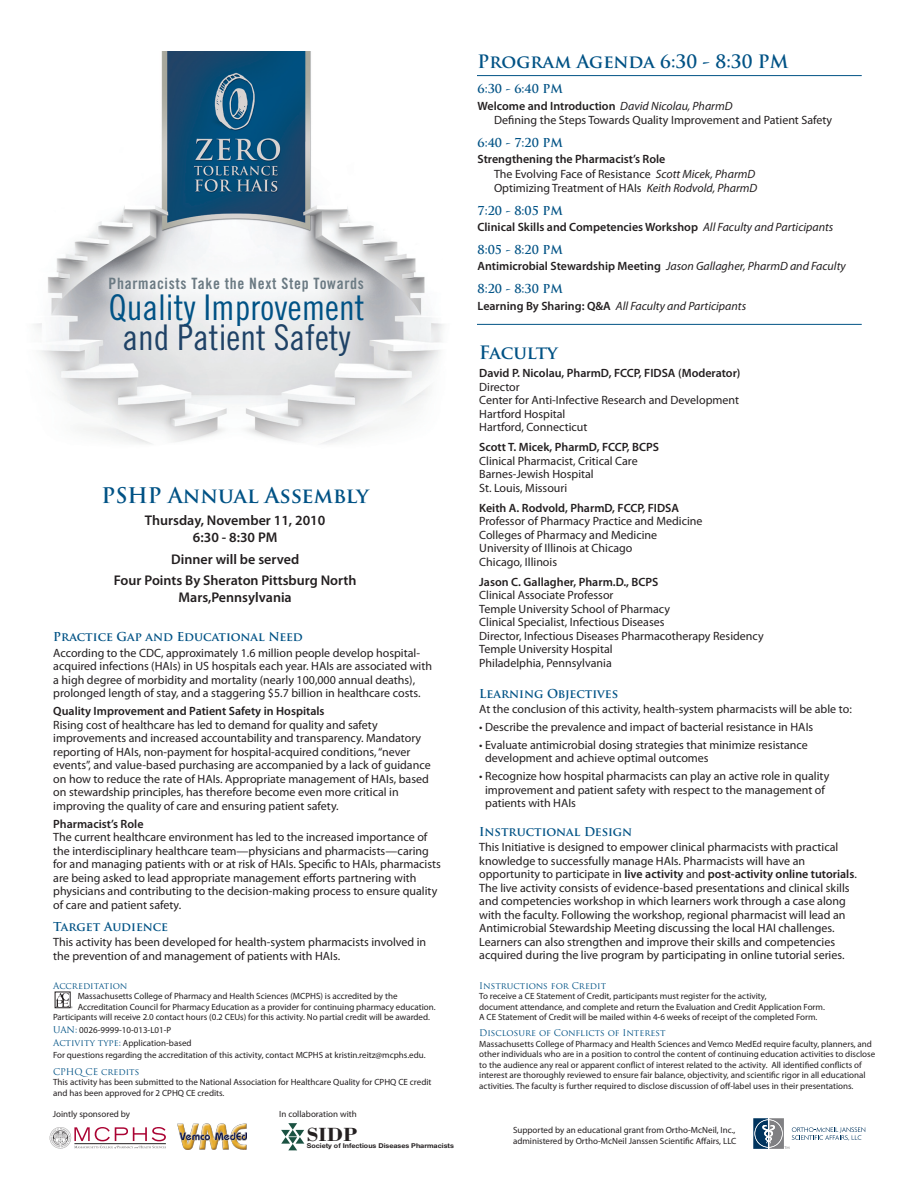
<style>
.page{position:relative;width:918px;height:1188px;background:#fff}
.page>*{position:absolute;margin:0;border:0;box-sizing:border-box;transform-origin:0 0}
.sub1{font:35.4px "Trade Gothic Cond Eighteen";color:#005285}
.sub1-2{font:35.4px "Trade Gothic Cond Eighteen";color:#1f4266}
.sub{font:700 21px "Trajan Pro";color:#005285}
.t1{font:700 19.65px "Bodoni";color:#231f20;scale:1.07 1}
.sub-2{font:700 18px "Trajan Pro";color:#005285}
.sub1-3{font:15.6px "Trade Gothic Bold Cond Twenty";letter-spacing:.045em;color:#6b7a83}
.body{font:600 14.1px/16.6px "Myriad Pro";color:#231f20;text-align:center}
.body-2{font:12px/13.5px "Myriad Pro";color:#231f20}
.sub1-4{font:700 12px "Trajan Pro";color:#005285}
.body-3{font:600 12px "Myriad Pro";color:#231f20}
.body-4{font:italic 12px "Myriad Pro";color:#231f20}
.smallbody{font:9px/10.5px "Myriad Pro";color:#231f20}
.smallbody_sub1{font:9px "Trajan Pro";color:#005285}
.t2{font:700 6.6px "Helvetica Neue";color:#231f20;scale:1.08 1}
.s1{font-weight:600}
.s2{font-family:"Trajan Pro";color:#005285}
.s3{font-style:italic}
.s4{font-weight:400;font-style:italic}
.s5{font-weight:600;font-style:normal}
</style>
<div class="page">
<img style="left:34px;top:51px;width:410px;height:393px">
<div style="left:88px;top:255px;width:338px;height:99px;background:#fff;opacity:.55"></div>
<img style="left:178px;top:1123px;width:68px;height:27px">
<svg style="left:753px;top:1118px;width:112px;height:31px"></svg>
<svg style="left:50px;top:1127px;width:116px;height:22px"></svg>
<svg style="left:281px;top:1123px;width:23px;height:27px"></svg>
<svg style="left:56px;top:993px;width:17px;height:15px"></svg>
<hr style="left:477px;top:75px;width:385px;height:1px;background:#005285">
<hr style="left:477px;top:324px;width:385px;height:1px;background:#005285">
<p class="sub1-3" style="left:109px;top:274px;width:257px">Pharmacists Take the Next Step Towards</p>
<p class="sub1" style="left:109px;top:287px;width:257px">Quality Improvement</p>
<p class="sub1-2" style="left:122px;top:316px;width:230px">and Patient Safety</p>
<p class="sub" style="left:101px;top:483px;width:269px">PSHP Annual Assembly</p>
<p class="body" style="left:145px;top:512px;width:182px">Thursday, November 11, 2010<br>6:30 - 8:30 PM</p>
<p class="body" style="left:171px;top:550px;width:130px">Dinner will be served</p>
<p class="body" style="left:114px;top:572px;width:244px">Four Points By Sheraton Pittsburg North<br>Mars,Pennsylvania</p>
<p class="sub1-4" style="left:53px;top:629px;width:251px">Practice Gap and Educational Need</p>
<p class="body-2" style="left:53px;top:646px;width:380px">According to the CDC, approximately 1.6 million people develop hospital&shy;acquired infections (HAIs) in US hospitals each year. HAIs are associated with a high degree of morbidity and mortality (nearly 100,000 annual deaths), prolonged length of stay, and a staggering $5.7 billion in healthcare costs.</p>
<p class="body-2" style="left:53px;top:704px;width:379px"><span class="s1">Quality Improvement and Patient Safety in Hospitals<br></span>Rising cost of healthcare has led to demand for quality and safety improvements and increased accountability and transparency. Mandatory reporting of HAIs, non-payment for hospital-acquired conditions, “never events”, and value-based purchasing are accompanied by a lack of guidance on how to reduce the rate of HAIs. Appropriate management of HAIs, based on stewardship principles, has therefore become even more critical in improving the quality of care and ensuring patient safety.</p>
<p class="body-2" style="left:53px;top:817px;width:389px"><span class="s1">Pharmacist’s Role<br></span>The current healthcare environment has led to the increased importance of the interdisciplinary healthcare team—physicians and pharmacists—caring for and managing patients with or at risk of HAIs. Specific to HAIs, pharmacists are being asked to lead appropriate management efforts partnering with physicians and contributing to the decision-making process to ensure quality of care and patient safety.</p>
<p class="sub1-4" style="left:53px;top:919px;width:116px">Target Audience</p>
<p class="body-2" style="left:53px;top:935px;width:375px">This activity has been developed for health-system pharmacists involved in the prevention of and management of patients with HAIs.</p>
<p class="smallbody_sub1" style="left:53px;top:980px;width:76px">Accreditation</p>
<p class="smallbody" style="left:78px;top:991px;width:321px">Massachusetts College of Pharmacy and Health Sciences (MCPHS) is accredited by the</p>
<p class="smallbody" style="left:78px;top:1001px;width:360px">Accreditation Council for Pharmacy Education as a provider for continuing pharmacy education.</p>
<p class="smallbody" style="left:53px;top:1012px;width:378px">Participants will receive 2.0 contact hours (0.2 CEUs) for this activity. No partial credit will be awarded.</p>
<p class="smallbody" style="left:53px;top:1025px;width:120px"><span class="s2">UAN:</span> 0026-9999-10-013-L01-P</p>
<p class="smallbody" style="left:53px;top:1037px;width:140px"><span class="s2">Activity type:</span> Application-based</p>
<p class="smallbody" style="left:53px;top:1050px;width:374px">For questions regarding the accreditation of this activity, contact MCPHS at kristin.reitz@mcphs.edu.</p>
<p class="smallbody_sub1" style="left:53px;top:1066px;width:88px">CPHQCE credits</p>
<p class="smallbody" style="left:53px;top:1077px;width:380px">This activity has been submitted to the National Association for Healthcare Quality for CPHQ CE credit and has been approved for 2 CPHQ CE credits.</p>
<p class="smallbody" style="left:53px;top:1109px;width:79px">Jointly sponsored by</p>
<p class="smallbody" style="left:279px;top:1109px;width:79px">In collaboration with</p>
<p class="sub-2" style="left:478px;top:51px;width:312px">Program Agenda 6:30 - 8:30 PM</p>
<p class="sub1-4" style="left:478px;top:82px;width:87px">6:30 - 6:40 PM</p>
<p class="body-2" style="left:494px;top:98px;width:340px;line-height:14.2px;text-indent:-16px"><span class="s1">Welcome and Introduction</span> <span class="s3">David Nicolau, PharmD<br></span>Defining the Steps Towards Quality Improvement and Patient Safety</p>
<p class="sub1-4" style="left:478px;top:135px;width:87px">6:40 - 7:20 PM</p>
<p class="body-2" style="left:494px;top:152px;width:265px;line-height:14.2px;text-indent:-16px"><span class="s1">Strengthening the Pharmacist’s Role<br></span>The Evolving Face of Resistance <span class="s3">Scott Micek, PharmD<br></span>Optimizing Treatment of HAIs <span class="s3">Keith Rodvold, PharmD</span></p>
<p class="sub1-4" style="left:478px;top:203px;width:87px">7:20 - 8:05 PM</p>
<p class="body-3" style="left:478px;top:219px;width:357px">Clinical Skills and Competencies Workshop <span class="s4">All Faculty and Participants</span></p>
<p class="sub1-4" style="left:478px;top:242px;width:87px">8:05 - 8:20 PM</p>
<p class="body-3" style="left:478px;top:259px;width:370px">Antimicrobial Stewardship Meeting <span class="s4">Jason Gallagher, PharmD and Faculty</span></p>
<p class="sub1-4" style="left:478px;top:282px;width:87px">8:20 - 8:30 PM</p>
<p class="body-4" style="left:478px;top:298px;width:270px"><span class="s5">Learning By Sharing: Q&amp;A</span> All Faculty and Participants</p>
<p class="sub-2" style="left:479px;top:342px;width:80px">Faculty</p>
<p class="body-2" style="left:479px;top:366px;width:263px"><span class="s1">David P. Nicolau, PharmD, FCCP, FIDSA (Moderator)<br></span>Director<br>Center for Anti-Infective Research and Development<br>Hartford Hospital<br>Hartford, Connecticut</p>
<p class="body-2" style="left:479px;top:440px;width:181px"><span class="s1">Scott T. Micek, PharmD, FCCP, BCPS<br></span>Clinical Pharmacist, Critical Care<br>Barnes-Jewish Hospital<br>St. Louis, Missouri</p>
<p class="body-2" style="left:479px;top:501px;width:225px"><span class="s1">Keith A. Rodvold, PharmD, FCCP, FIDSA </span>Professor of Pharmacy Practice and Medicine Colleges of Pharmacy and Medicine University of Illinois at Chicago<br>Chicago, Illinois</p>
<p class="body-2" style="left:479px;top:575px;width:286px"><span class="s1">Jason C. Gallagher, Pharm.D., BCPS<br></span>Clinical Associate Professor<br>Temple University School of Pharmacy<br>Clinical Specialist, Infectious Diseases<br>Director, Infectious Diseases Pharmacotherapy Residency Temple University Hospital<br>Philadelphia, Pennsylvania</p>
<p class="sub1-4" style="left:479px;top:686px;width:141px">Learning Objectives</p>
<p class="body-2" style="left:479px;top:702px;width:374px">At the conclusion of this activity, health-system pharmacists will be able to:</p>
<p class="body-2" style="left:479px;top:720px;width:336px">• Describe the prevalence and impact of bacterial resistance in HAIs</p>
<p class="body-2" style="left:485px;top:738px;width:324px;text-indent:-6px">• Evaluate antimicrobial dosing strategies that minimize resistance development and achieve optimal outcomes</p>
<p class="body-2" style="left:485px;top:769px;width:346px;text-indent:-6px">• Recognize how hospital pharmacists can play an active role in quality improvement and patient safety with respect to the management of patients with HAIs</p>
<p class="sub1-4" style="left:479px;top:824px;width:155px">Instructional Design</p>
<p class="body-2" style="left:479px;top:840px;width:379px">This Initiative is designed to empower clinical pharmacists with practical knowledge to successfully manage HAIs. Pharmacists will have an opportunity to participate in <span class="s1">live activity</span> and <span class="s1">post-activity online tutorials</span>.<br>The live activity consists of evidence-based presentations and clinical skills and competencies workshop in which learners work through a case along with the faculty. Following the workshop, regional pharmacist will lead an Antimicrobial Stewardship Meeting discussing the local HAI challenges.<br>Learners can also strengthen and improve their skills and competencies acquired during the live program by participating in online tutorial series.</p>
<p class="smallbody_sub1" style="left:479px;top:980px;width:128px">Instructions for Credit</p>
<p class="smallbody" style="left:479px;top:991px;width:347px">To receive a CE Statement of Credit, participants must register for the activity,<br>document attendance, and complete and return the Evaluation and Credit Application Form.<br>A CE Statement of Credit will be mailed within 4-6 weeks of receipt of the completed Form.</p>
<p class="smallbody_sub1" style="left:479px;top:1027px;width:188px">Disclosure of Conflicts of Interest</p>
<p class="smallbody" style="left:479px;top:1038px;width:397px">Massachusetts College of Pharmacy and Health Sciences and Vemco MedEd require faculty, planners, and other individuals who are in a position to control the content of continuing education activities to disclose to the audience any real or apparent conflict of interest related to the activity. All identified conflicts of interest are thoroughly reviewed to ensure fair balance, objectivity, and scientific rigor in all educational activities. The faculty is further required to disclose discussion of off-label uses in their presentations.</p>
<p class="smallbody" style="left:513px;top:1125px;width:224px">Supported by an educational grant from Ortho-McNeil, Inc.,</p>
<p class="t1" style="left:307px;top:1123px;width:49px">SIDP</p>
<p class="smallbody" style="left:513px;top:1135px;width:225px">administered by Ortho-McNeil Janssen Scientific Affairs, LLC</p>
<p class="t2" style="left:307px;top:1141px;width:138px">Society of Infectious Diseases Pharmacists</p>
</div>
